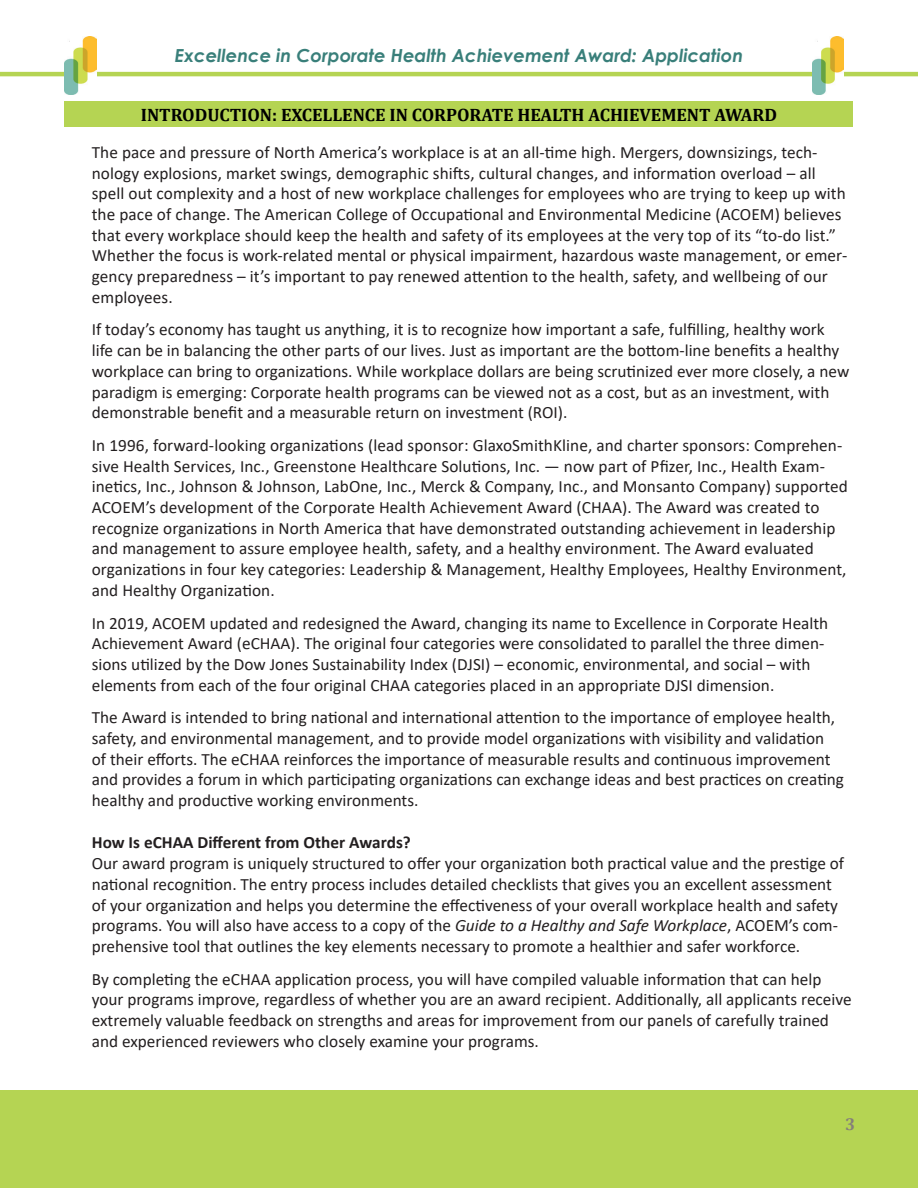
<style>
.page{position:relative;width:918px;height:1188px;background:#fff}
.page>*{position:absolute;margin:0;border:0;box-sizing:border-box;transform-origin:0 0}
.t1{font:700 18px "Cambria";color:#000}
.t2{font:italic 700 18px "Century Gothic";color:#397f7a}
.t3{font:17.25px/20.7px "Calibri";color:#231f20}
.t4{font:700 17.25px "Calibri";color:#231f20}
.t5{font:700 17.25px "Cambria";color:#857f7a}
.s1{font-style:italic}
</style>
<div class="page">
<hr style="left:0;top:72px;width:918px;height:4px;background:#b5d453">
<div style="left:0;top:1091px;width:918px;height:97px;background:#b5d453"></div>
<div style="left:65px;top:102px;width:788px;height:25px;background:#b5d453"></div>
<img style="left:812px;top:36px;width:31px;height:59px">
<img style="left:65px;top:36px;width:31px;height:59px">
<p class="t2" style="left:175px;top:42px;width:570px">Excellence in Corporate Health Achievement Award: Application</p>
<p class="t1" style="left:141px;top:103px;width:638px">INTRODUCTION: EXCELLENCE IN CORPORATE HEALTH ACHIEVEMENT AWARD</p>
<p class="t3" style="left:92px;top:141px;width:757px">The pace and pressure of North America’s workplace is at an all-time high. Mergers, downsizings, tech&shy;nology explosions, market swings, demographic shifts, cultural changes, and information overload – all spell out complexity and a host of new workplace challenges for employees who are trying to keep up with the pace of change. The American College of Occupational and Environmental Medicine (ACOEM) believes that every workplace should keep the health and safety of its employees at the very top of its “to-do list.” Whether the focus is work-related mental or physical impairment, hazardous waste management, or emer&shy;gency preparedness – it’s important to pay renewed attention to the health, safety, and wellbeing of our employees.</p>
<p class="t3" style="left:92px;top:319px;width:759px">If today’s economy has taught us anything, it is to recognize how important a safe, fulfilling, healthy work life can be in balancing the other parts of our lives. Just as important are the bottom-line benefits a healthy workplace can bring to organizations. While workplace dollars are being scrutinized ever more closely, a new paradigm is emerging: Corporate health programs can be viewed not as a cost, but as an investment, with demonstrable benefit and a measurable return on investment (ROI).</p>
<p class="t3" style="left:92px;top:434px;width:758px">In 1996, forward-looking organizations (lead sponsor: GlaxoSmithKline, and charter sponsors: Comprehen&shy;sive Health Services, Inc., Greenstone Healthcare Solutions, Inc. — now part of Pfizer, Inc., Health Exam&shy;inetics, Inc., Johnson &amp; Johnson, LabOne, Inc., Merck &amp; Company, Inc., and Monsanto Company) supported ACOEM’s development of the Corporate Health Achievement Award (CHAA). The Award was created to recognize organizations in North America that have demonstrated outstanding achievement in leadership and management to assure employee health, safety, and a healthy environment. The Award evaluated organizations in four key categories: Leadership &amp; Management, Healthy Employees, Healthy Environment, and Healthy Organization.</p>
<p class="t3" style="left:92px;top:612px;width:738px">In 2019, ACOEM updated and redesigned the Award, changing its name to Excellence in Corporate Health Achievement Award (eCHAA). The original four categories were consolidated to parallel the three dimen&shy;sions utilized by the Dow Jones Sustainability Index (DJSI) – economic, environmental, and social – with elements from each of the four original CHAA categories placed in an appropriate DJSI dimension.</p>
<p class="t3" style="left:92px;top:707px;width:754px">The Award is intended to bring national and international attention to the importance of employee health, safety, and environmental management, and to provide model organizations with visibility and validation<br>of their efforts. The eCHAA reinforces the importance of measurable results and continuous improvement and provides a forum in which participating organizations can exchange ideas and best practices on creating healthy and productive working environments.</p>
<p class="t4" style="left:92px;top:831px;width:321px">How Is eCHAA Different from Other Awards?</p>
<p class="t3" style="left:92px;top:853px;width:754px">Our award program is uniquely structured to offer your organization both practical value and the prestige of national recognition. The entry process includes detailed checklists that gives you an excellent assessment of your organization and helps you determine the effectiveness of your overall workplace health and safety programs. You will also have access to a copy of the <span class="s1">Guide to a Healthy and Safe Workplace</span>, ACOEM’s com&shy;prehensive tool that outlines the key elements necessary to promote a healthier and safer workforce.</p>
<p class="t3" style="left:92px;top:968px;width:761px">By completing the eCHAA application process, you will have compiled valuable information that can help your programs improve, regardless of whether you are an award recipient. Additionally, all applicants receive extremely valuable feedback on strengths and areas for improvement from our panels of carefully trained and experienced reviewers who closely examine your programs.</p>
<p class="t5" style="left:845px;top:1112px;width:12px">3</p>
</div>
